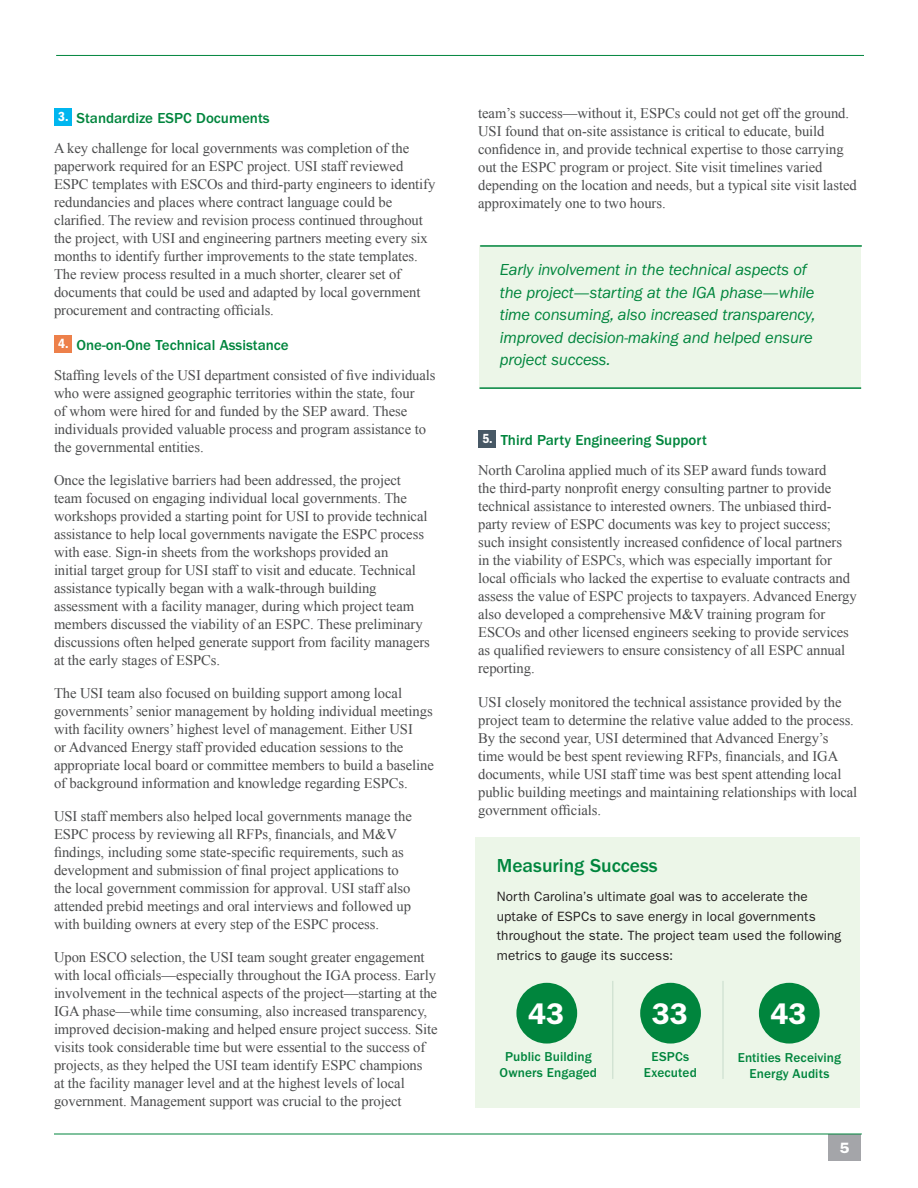
<style>
.page{position:relative;width:918px;height:1188px;background:#fff}
.page>*{position:absolute;margin:0;border:0;box-sizing:border-box;transform-origin:0 0}
.t1{font:600 30px "ITC Franklin Gothic Std";color:#fff}
.t2{font:500 19.5px "ITC Franklin Gothic Std";color:#00853d}
.pull_quote{font:italic 16.5px/22.5px "ITC Franklin Gothic Std";letter-spacing:-.01em;color:#00853d}
.body_text{font:500 15px "ITC Franklin Gothic Std";color:#00853d}
.office_name{font:600 15px "ITC Franklin Gothic Std";color:#fff;scale:1.1 1}
.body_text-2{font:14.7px/18px "Times New Roman";letter-spacing:-.005em;color:#4b4c4d}
.t3{font:13.65px "ITC Franklin Gothic Std Dm Cd";color:#fff}
.sidebar_text{font:13.5px/19.5px "ITC Franklin Gothic Std";letter-spacing:.01em;color:#231f20}
.sidebar_text-2{font:500 13.35px "ITC Franklin Gothic Std";letter-spacing:.01em;color:#00853d}
</style>
<div class="page">
<div style="left:54px;top:108px;width:18px;height:18px;background:#00b6ef"></div>
<div style="left:54px;top:335px;width:18px;height:18px;background:#ed804a"></div>
<div style="left:478px;top:430px;width:18px;height:18px;background:#475865"></div>
<hr style="left:56px;top:55px;width:808px;height:1px;background:#00853d">
<div style="left:828px;top:1134px;width:33px;height:27px;background:#a4a5a9"></div>
<hr style="left:54px;top:1134px;width:808px;height:1px;background:#00853d">
<div style="left:480px;top:245px;width:381px;height:144px;background:#ecf6e8"></div>
<hr style="left:480px;top:245px;width:382px;height:2px;background:#00853d">
<hr style="left:480px;top:387px;width:381px;height:2px;background:#00853d">
<div style="left:475px;top:837px;width:385px;height:271px;background:#ecf6e8"></div>
<div style="left:516px;top:983px;width:61px;height:61px;background:#00853d;border-radius:50%"></div>
<div style="left:759px;top:983px;width:61px;height:61px;background:#00853d;border-radius:50%"></div>
<div style="left:640px;top:983px;width:61px;height:61px;background:#00853d;border-radius:50%"></div>
<hr style="left:612px;top:981px;width:1px;height:98px;background:#d0e2d2">
<hr style="left:722px;top:981px;width:2px;height:98px;background:#d0e2d2">
<h1 class="t3" style="left:58px;top:109px;width:12px">3.</h1>
<p class="body_text" style="left:77px;top:110px;width:195px">Standardize ESPC Documents</p>
<p class="body_text-2" style="left:54px;top:139px;width:383px">A key challenge for local governments was completion of the paperwork required for an ESPC project. USI staff reviewed ESPC templates with ESCOs and third-party engineers to identify redundancies and places where contract language could be clarified. The review and revision process continued throughout the project, with USI and engineering partners meeting every six months to identify further improvements to the state templates.<br>The review process resulted in a much shorter, clearer set of documents that could be used and adapted by local government procurement and contracting officials.</p>
<h1 class="t3" style="left:58px;top:336px;width:12px">4.</h1>
<p class="body_text" style="left:77px;top:336px;width:214px">One-on-One Technical Assistance</p>
<p class="body_text-2" style="left:54px;top:366px;width:383px">Staffing levels of the USI department consisted of five individuals who were assigned geographic territories within the state, four<br>of whom were hired for and funded by the SEP award. These individuals provided valuable process and program assistance to the governmental entities.</p>
<p class="body_text-2" style="left:54px;top:471px;width:377px">Once the legislative barriers had been addressed, the project team focused on engaging individual local governments. The workshops provided a starting point for USI to provide technical assistance to help local governments navigate the ESPC process with ease. Sign-in sheets from the workshops provided an<br>initial target group for USI staff to visit and educate. Technical assistance typically began with a walk-through building assessment with a facility manager, during which project team members discussed the viability of an ESPC. These preliminary discussions often helped generate support from facility managers at the early stages of ESPCs.</p>
<p class="body_text-2" style="left:54px;top:684px;width:382px">The USI team also focused on building support among local governments’ senior management by holding individual meetings with facility owners’ highest level of management. Either USI<br>or Advanced Energy staff provided education sessions to the appropriate local board or committee members to build a baseline of background information and knowledge regarding ESPCs.</p>
<p class="body_text-2" style="left:54px;top:807px;width:359px">USI staff members also helped local governments manage the ESPC process by reviewing all RFPs, financials, and M&amp;V findings, including some state-specific requirements, such as development and submission of final project applications to the local government commission for approval. USI staff also attended prebid meetings and oral interviews and followed up with building owners at every step of the ESPC process.</p>
<p class="body_text-2" style="left:54px;top:948px;width:385px">Upon ESCO selection, the USI team sought greater engagement with local officials—especially throughout the IGA process. Early involvement in the technical aspects of the project—starting at the IGA phase—while time consuming, also increased transparency, improved decision-making and helped ensure project success. Site visits took considerable time but were essential to the success of projects, as they helped the USI team identify ESPC champions<br>at the facility manager level and at the highest levels of local government. Management support was crucial to the project</p>
<p class="body_text-2" style="left:478px;top:104px;width:380px">team’s success—without it, ESPCs could not get off the ground.<br>USI found that on-site assistance is critical to educate, build confidence in, and provide technical expertise to those carrying out the ESPC program or project. Site visit timelines varied depending on the location and needs, but a typical site visit lasted approximately one to two hours.</p>
<p class="pull_quote" style="left:500px;top:259px;width:317px">Early involvement in the technical aspects of the project—starting at the IGA phase—while time consuming, also increased transparency, improved decision-making and helped ensure project success.</p>
<h1 class="t3" style="left:482px;top:431px;width:12px">5.</h1>
<p class="body_text" style="left:501px;top:432px;width:208px">Third Party Engineering Support</p>
<p class="body_text-2" style="left:478px;top:461px;width:380px">North Carolina applied much of its SEP award funds toward<br>the third-party nonprofit energy consulting partner to provide technical assistance to interested owners. The unbiased third&shy;party review of ESPC documents was key to project success; such insight consistently increased confidence of local partners in the viability of ESPCs, which was especially important for local officials who lacked the expertise to evaluate contracts and assess the value of ESPC projects to taxpayers. Advanced Energy also developed a comprehensive M&amp;V training program for ESCOs and other licensed engineers seeking to provide services as qualified reviewers to ensure consistency of all ESPC annual reporting.</p>
<p class="body_text-2" style="left:478px;top:692px;width:381px">USI closely monitored the technical assistance provided by the project team to determine the relative value added to the process.<br>By the second year, USI determined that Advanced Energy’s time would be best spent reviewing RFPs, financials, and IGA documents, while USI staff time was best spent attending local public building meetings and maintaining relationships with local government officials.</p>
<h1 class="t2" style="left:497px;top:854px;width:163px">Measuring Success</h1>
<p class="sidebar_text" style="left:497px;top:887px;width:346px">North Carolina’s ultimate goal was to accelerate the uptake of ESPCs to save energy in local governments throughout the state. The project team used the following metrics to gauge its success:</p>
<p class="t1" style="left:528px;top:996px;width:37px">43</p>
<p class="sidebar_text-2" style="left:505px;top:1049px;width:88px">Public Building</p>
<p class="sidebar_text-2" style="left:500px;top:1065px;width:99px">Owners Engaged</p>
<p class="t1" style="left:652px;top:996px;width:37px">33</p>
<p class="sidebar_text-2" style="left:652px;top:1049px;width:39px">ESPCs</p>
<p class="sidebar_text-2" style="left:644px;top:1065px;width:54px">Executed</p>
<p class="t1" style="left:771px;top:996px;width:37px">43</p>
<p class="sidebar_text-2" style="left:738px;top:1050px;width:105px">Entities Receiving</p>
<p class="sidebar_text-2" style="left:750px;top:1066px;width:81px">Energy Audits</p>
<p class="office_name" style="left:840px;top:1139px;width:10px">5</p>
</div>
